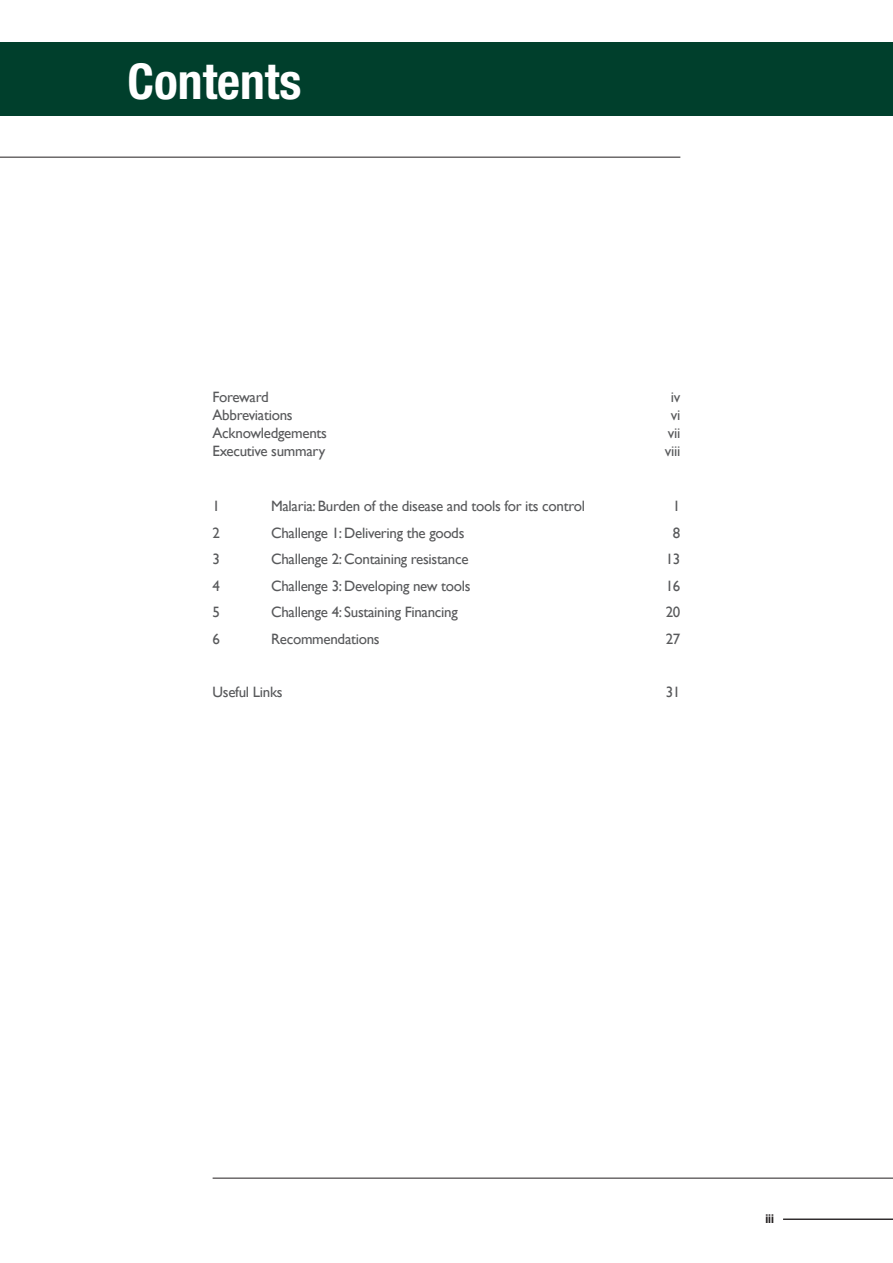
<style>
.page{position:relative;width:893px;height:1263px;background:#fff}
.page>*{position:absolute;margin:0;border:0;box-sizing:border-box;transform-origin:0 0}
.t1{font:700 condensed 49.5px "Helvetica Neue";color:#fff}
.t2{font:15px "Gill Sans";letter-spacing:-.02em;color:#58595b}
.t3{font:700 condensed 12px "Helvetica Neue";color:#231f20}
</style>
<div class="page">
<hr style="left:783px;top:1219px;width:110px;height:1px;background:#231f20">
<div style="left:0;top:43px;width:893px;height:73px;background:#003f2c"></div>
<hr style="left:213px;top:1178px;width:680px;height:1px;background:#231f20">
<hr style="left:0;top:157px;width:680px;height:1px;background:#231f20">
<h1 class="t1" style="left:128px;top:63px;width:176px">Contents</h1>
<p class="t2" style="left:213px;top:389px;width:58px">Foreward</p>
<p class="t2" style="left:671px;top:389px;width:11px">iv</p>
<p class="t2" style="left:213px;top:407px;width:82px">Abbreviations</p>
<p class="t2" style="left:671px;top:407px;width:11px">vi</p>
<p class="t2" style="left:213px;top:425px;width:116px">Acknowledgements</p>
<p class="t2" style="left:668px;top:425px;width:14px">vii</p>
<p class="t2" style="left:213px;top:443px;width:114px">Executive summary</p>
<p class="t2" style="left:665px;top:443px;width:17px">viii</p>
<p class="t2" style="left:213px;top:497px;width:9px">1</p>
<p class="t2" style="left:271px;top:497px;width:315px">Malaria: Burden of the disease and tools for its control</p>
<p class="t2" style="left:673px;top:497px;width:9px">1</p>
<p class="t2" style="left:213px;top:524px;width:9px">2</p>
<p class="t2" style="left:271px;top:524px;width:195px">Challenge 1: Delivering the goods</p>
<p class="t2" style="left:673px;top:524px;width:9px">8</p>
<p class="t2" style="left:213px;top:550px;width:9px">3</p>
<p class="t2" style="left:271px;top:550px;width:199px">Challenge 2: Containing resistance</p>
<p class="t2" style="left:666px;top:550px;width:16px">13</p>
<p class="t2" style="left:213px;top:577px;width:9px">4</p>
<p class="t2" style="left:271px;top:577px;width:201px">Challenge 3: Developing new tools</p>
<p class="t2" style="left:666px;top:577px;width:16px">16</p>
<p class="t2" style="left:213px;top:604px;width:9px">5</p>
<p class="t2" style="left:271px;top:604px;width:188px">Challenge 4: Sustaining Financing</p>
<p class="t2" style="left:666px;top:604px;width:16px">20</p>
<p class="t2" style="left:213px;top:630px;width:9px">6</p>
<p class="t2" style="left:271px;top:630px;width:110px">Recommendations</p>
<p class="t2" style="left:666px;top:630px;width:16px">27</p>
<p class="t2" style="left:213px;top:683px;width:72px">Useful Links</p>
<p class="t2" style="left:666px;top:683px;width:16px">31</p>
<p class="t3" style="left:765px;top:1214px;width:10px">iii</p>
</div>
